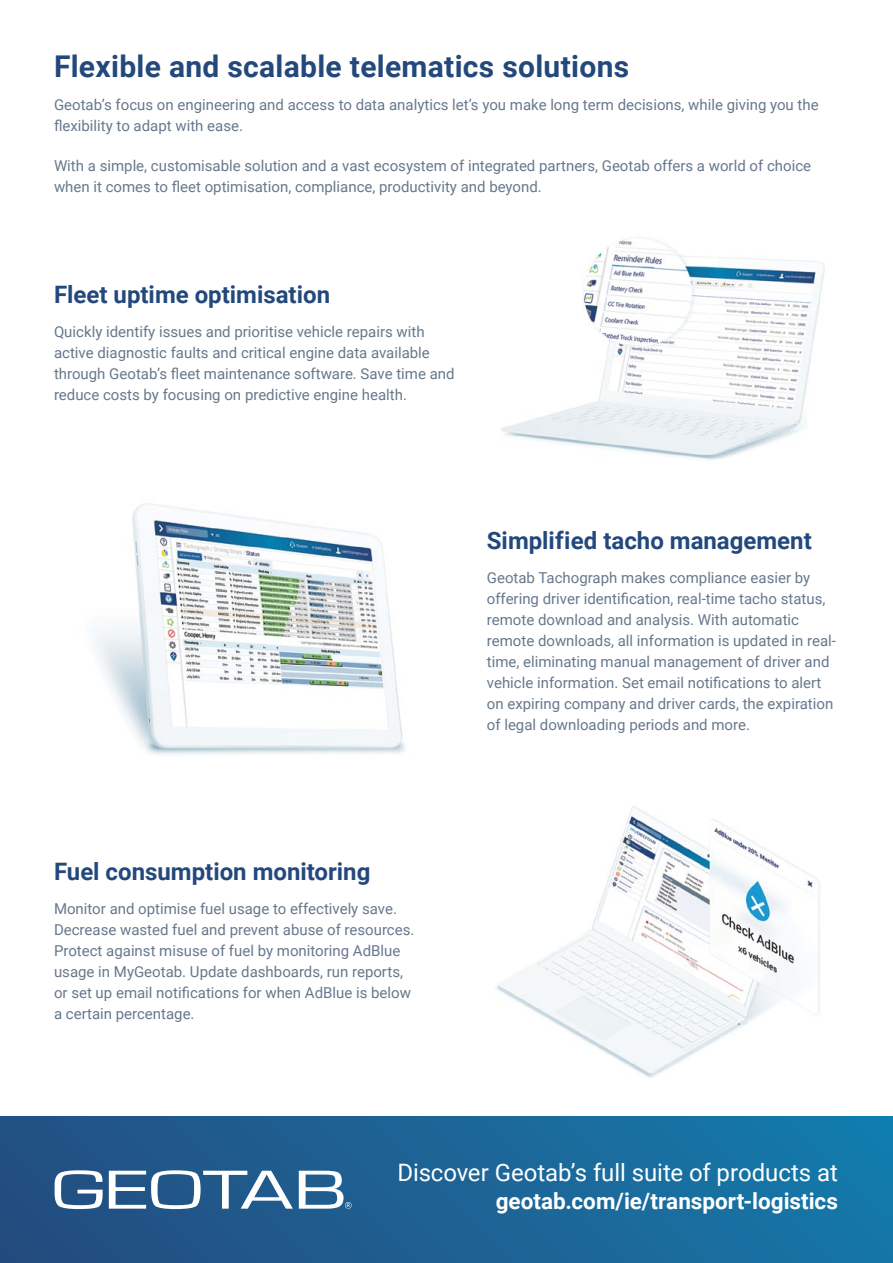
<style>
.page{position:relative;width:893px;height:1263px;background:#fff}
.page>*{position:absolute;margin:0;border:0;box-sizing:border-box;transform-origin:0 0}
.t1{font:700 30px "Roboto";letter-spacing:.01em;color:#23487c}
.t2{font:700 24px "Roboto";color:#23487c}
.t3{font:24px "Roboto";letter-spacing:-.005em;color:#fff}
.t4{font:700 22.5px "Roboto";color:#fff}
.t5{font:15px/21px "Roboto";color:#66788c}
</style>
<div class="page">
<div style="left:0;top:1117px;width:893px;height:146px;background:linear-gradient(to right,#244d80,#1479aa)"></div>
<svg style="left:109px;top:1170px;width:184px;height:39px"></svg>
<svg style="left:55px;top:1170px;width:48px;height:39px"></svg>
<svg style="left:299px;top:1171px;width:53px;height:38px"></svg>
<img style="left:501px;top:239px;width:324px;height:221px">
<img style="left:94px;top:503px;width:311px;height:252px">
<img style="left:495px;top:806px;width:325px;height:272px">
<h1 class="t1" style="left:54px;top:45px;width:577px">Flexible and scalable telematics solutions</h1>
<p class="t5" style="left:54px;top:93px;width:766px">Geotab’s focus on engineering and access to data analytics let’s you make long term decisions, while giving you the flexibility to adapt with ease.</p>
<p class="t5" style="left:54px;top:155px;width:759px">With a simple, customisable solution and a vast ecosystem of integrated partners, Geotab offers a world of choice when it comes to fleet optimisation, compliance, productivity and beyond.</p>
<h2 class="t2" style="left:54px;top:277px;width:278px">Fleet uptime optimisation</h2>
<p class="t5" style="left:54px;top:320px;width:402px">Quickly identify issues and prioritise vehicle repairs with active diagnostic faults and critical engine data available through Geotab’s fleet maintenance software. Save time and reduce costs by focusing on predictive engine health.</p>
<h2 class="t2" style="left:487px;top:524px;width:326px">Simplified tacho management</h2>
<p class="t5" style="left:487px;top:567px;width:351px">Geotab Tachograph makes compliance easier by offering driver identification, real-time tacho status, remote download and analysis. With automatic remote downloads, all information is updated in real&shy;time, eliminating manual management of driver and vehicle information. Set email notifications to alert on expiring company and driver cards, the expiration of legal downloading periods and more.</p>
<h2 class="t2" style="left:54px;top:855px;width:318px">Fuel consumption monitoring</h2>
<p class="t5" style="left:54px;top:898px;width:362px">Monitor and optimise fuel usage to effectively save.<br>Decrease wasted fuel and prevent abuse of resources.<br>Protect against misuse of fuel by monitoring AdBlue usage in MyGeotab. Update dashboards, run reports, or set up email notifications for when AdBlue is below a certain percentage.</p>
<h2 class="t3" style="left:397px;top:1155px;width:442px">Discover Geotab’s full suite of products at</h2>
<h3 class="t4" style="left:496px;top:1185px;width:344px">geotab.com/ie/transport-logistics</h3>
</div>
